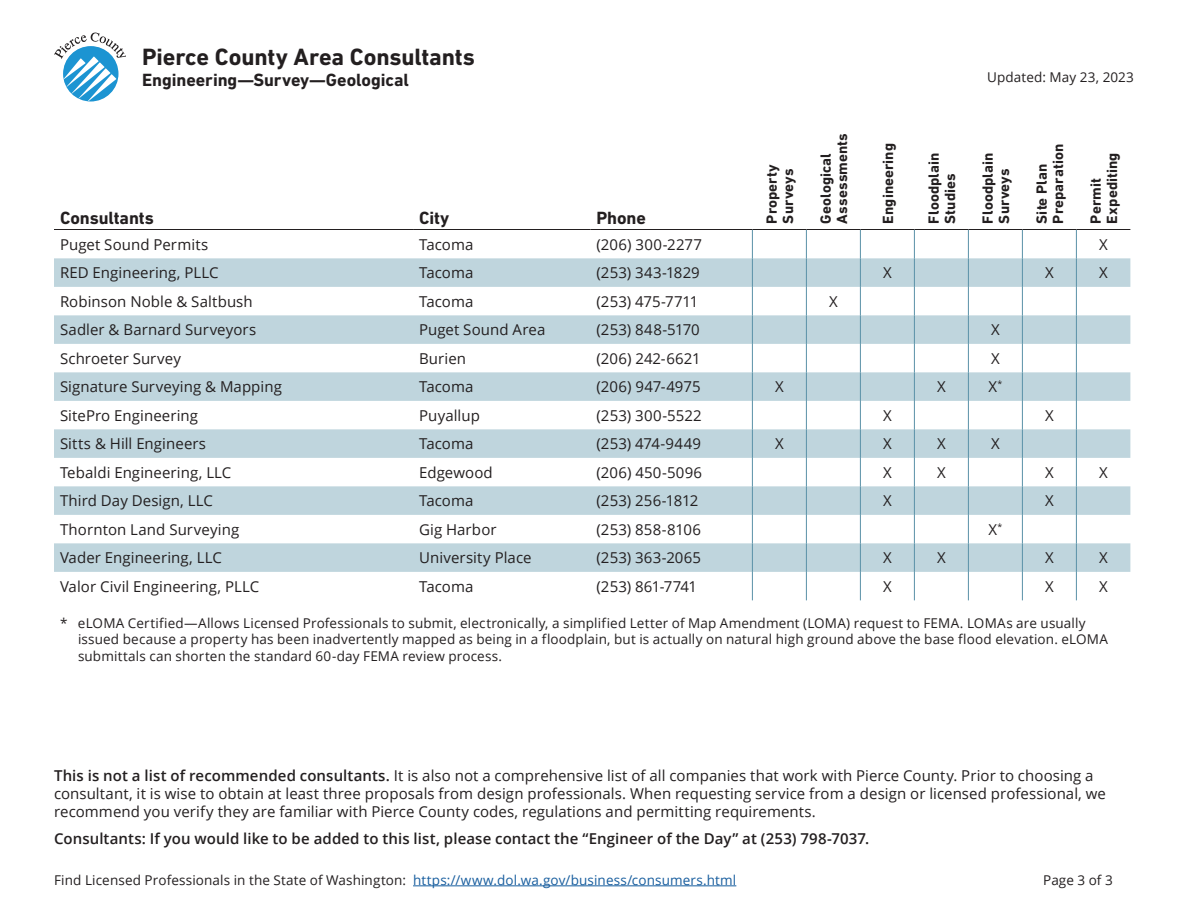
<style>
.page{position:relative;width:1188px;height:918px;background:#fff}
.page>*{position:absolute;margin:0;border:0;box-sizing:border-box;transform-origin:0 0}
.t1{font:700 24px "DIN Next LT Pro";letter-spacing:-.005em;color:#231f20}
.Subheading{font:700 18px "DIN Next LT Pro";letter-spacing:-.005em;color:#231f20}
.Consultant_List{font:15px/18px "Open Sans";letter-spacing:.005em;color:#231f20}
.t2{font:700 15px/16.5px "DIN Next LT Pro";letter-spacing:.005em;color:#231f20}
.Consultant_List-2{font:600 15px "Open Sans";letter-spacing:.005em;color:#231f20}
.Smaller_and_Footer{font:13.5px/16.2px "Open Sans";letter-spacing:.01em;color:#231f20}
.s1{font-weight:600}
.s2{color:#175d9e}
</style>
<div class="page">
<svg style="left:54px;top:32px;width:72px;height:70px"></svg>
<hr style="left:413px;top:886px;width:323px;height:1px;background:#175d9e">
<svg style="left:54px;top:258px;width:1076px;height:314px;fill:#bfd5dd"></svg>
<hr style="left:54px;top:229px;width:359px;height:1px;background:#231f20">
<hr style="left:413px;top:229px;width:177px;height:1px;background:#231f20">
<hr style="left:590px;top:229px;width:162px;height:1px;background:#231f20">
<hr style="left:752px;top:229px;width:54px;height:1px;background:#231f20">
<hr style="left:806px;top:229px;width:54px;height:1px;background:#231f20">
<hr style="left:860px;top:229px;width:54px;height:1px;background:#231f20">
<hr style="left:914px;top:229px;width:54px;height:1px;background:#231f20">
<hr style="left:968px;top:229px;width:54px;height:1px;background:#231f20">
<hr style="left:1022px;top:229px;width:54px;height:1px;background:#231f20">
<hr style="left:1076px;top:229px;width:54px;height:1px;background:#231f20">
<svg style="left:752px;top:230px;width:1px;height:370px"></svg>
<svg style="left:806px;top:230px;width:1px;height:370px"></svg>
<svg style="left:860px;top:230px;width:1px;height:370px"></svg>
<svg style="left:914px;top:230px;width:1px;height:370px"></svg>
<svg style="left:968px;top:230px;width:1px;height:370px"></svg>
<svg style="left:1022px;top:230px;width:1px;height:370px"></svg>
<svg style="left:1076px;top:230px;width:1px;height:370px"></svg>
<h1 class="t1" style="left:142px;top:43px;width:334px">Pierce County Area Consultants</h1>
<p class="Subheading" style="left:142px;top:70px;width:268px">Engineering—Survey—Geological</p>
<p class="Subheading" style="left:60px;top:207px;width:96px">Consultants</p>
<p class="Subheading" style="left:419px;top:207px;width:32px">City</p>
<p class="Subheading" style="left:596px;top:207px;width:51px">Phone</p>
<p class="t2" style="left:763px;top:224px;width:61px;rotate:-90deg">Property<br>Surveys</p>
<p class="Smaller_and_Footer" style="left:987px;top:69px;width:148px">Updated: May 23, 2023</p>
<p class="t2" style="left:817px;top:224px;width:92px;rotate:-90deg">Geological<br>Assessments</p>
<p class="t2" style="left:880px;top:224px;width:82px;rotate:-90deg">Engineering</p>
<p class="t2" style="left:925px;top:224px;width:72px;rotate:-90deg">Floodplain<br>Studies</p>
<p class="t2" style="left:979px;top:224px;width:72px;rotate:-90deg">Floodplain<br>Surveys</p>
<p class="t2" style="left:1033px;top:224px;width:81px;rotate:-90deg">Site Plan<br>Preparation</p>
<p class="t2" style="left:1087px;top:224px;width:72px;rotate:-90deg">Permit<br>Expediting</p>
<p class="Consultant_List" style="left:60px;top:235px;width:150px">Puget Sound Permits</p>
<p class="Consultant_List" style="left:419px;top:235px;width:56px">Tacoma</p>
<p class="Consultant_List" style="left:596px;top:235px;width:107px">(206) 300-2277</p>
<p class="Consultant_List" style="left:1099px;top:235px;width:10px">X</p>
<p class="Consultant_List" style="left:60px;top:264px;width:160px">RED Engineering, PLLC</p>
<p class="Consultant_List" style="left:419px;top:264px;width:56px">Tacoma</p>
<p class="Consultant_List" style="left:596px;top:264px;width:105px">(253) 343-1829</p>
<p class="Consultant_List" style="left:883px;top:264px;width:10px">X</p>
<p class="Consultant_List" style="left:1045px;top:264px;width:10px">X</p>
<p class="Consultant_List" style="left:1099px;top:264px;width:10px">X</p>
<p class="Consultant_List" style="left:60px;top:292px;width:194px">Robinson Noble &amp; Saltbush</p>
<p class="Consultant_List" style="left:419px;top:292px;width:56px">Tacoma</p>
<p class="Consultant_List" style="left:596px;top:292px;width:104px">(253) 475-7711</p>
<p class="Consultant_List" style="left:829px;top:292px;width:10px">X</p>
<p class="Consultant_List" style="left:60px;top:321px;width:198px">Sadler &amp; Barnard Surveyors</p>
<p class="Consultant_List" style="left:419px;top:321px;width:128px">Puget Sound Area</p>
<p class="Consultant_List" style="left:596px;top:321px;width:105px">(253) 848-5170</p>
<p class="Consultant_List" style="left:991px;top:321px;width:10px">X</p>
<p class="Consultant_List" style="left:60px;top:349px;width:122px">Schroeter Survey</p>
<p class="Consultant_List" style="left:419px;top:349px;width:49px">Burien</p>
<p class="Consultant_List" style="left:596px;top:349px;width:106px">(206) 242-6621</p>
<p class="Consultant_List" style="left:991px;top:349px;width:10px">X</p>
<p class="Consultant_List" style="left:60px;top:378px;width:223px">Signature Surveying &amp; Mapping</p>
<p class="Consultant_List" style="left:419px;top:378px;width:56px">Tacoma</p>
<p class="Consultant_List" style="left:596px;top:378px;width:106px">(206) 947-4975</p>
<p class="Consultant_List" style="left:775px;top:378px;width:10px">X</p>
<p class="Consultant_List" style="left:937px;top:378px;width:10px">X</p>
<p class="Consultant_List" style="left:989px;top:378px;width:15px">X<sup>*</sup></p>
<p class="Consultant_List" style="left:60px;top:406px;width:140px">SitePro Engineering</p>
<p class="Consultant_List" style="left:419px;top:406px;width:62px">Puyallup</p>
<p class="Consultant_List" style="left:596px;top:406px;width:107px">(253) 300-5522</p>
<p class="Consultant_List" style="left:883px;top:406px;width:10px">X</p>
<p class="Consultant_List" style="left:1045px;top:406px;width:10px">X</p>
<p class="Consultant_List" style="left:60px;top:435px;width:148px">Sitts &amp; Hill Engineers</p>
<p class="Consultant_List" style="left:419px;top:435px;width:56px">Tacoma</p>
<p class="Consultant_List" style="left:596px;top:435px;width:106px">(253) 474-9449</p>
<p class="Consultant_List" style="left:775px;top:435px;width:10px">X</p>
<p class="Consultant_List" style="left:883px;top:435px;width:10px">X</p>
<p class="Consultant_List" style="left:937px;top:435px;width:10px">X</p>
<p class="Consultant_List" style="left:991px;top:435px;width:10px">X</p>
<p class="Consultant_List" style="left:60px;top:463px;width:173px">Tebaldi Engineering, LLC</p>
<p class="Consultant_List" style="left:419px;top:463px;width:75px">Edgewood</p>
<p class="Consultant_List" style="left:596px;top:463px;width:107px">(206) 450-5096</p>
<p class="Consultant_List" style="left:883px;top:463px;width:10px">X</p>
<p class="Consultant_List" style="left:937px;top:463px;width:10px">X</p>
<p class="Consultant_List" style="left:1045px;top:463px;width:10px">X</p>
<p class="Consultant_List" style="left:1099px;top:463px;width:10px">X</p>
<p class="Consultant_List" style="left:60px;top:492px;width:154px">Third Day Design, LLC</p>
<p class="Consultant_List" style="left:419px;top:492px;width:56px">Tacoma</p>
<p class="Consultant_List" style="left:596px;top:492px;width:104px">(253) 256-1812</p>
<p class="Consultant_List" style="left:883px;top:492px;width:10px">X</p>
<p class="Consultant_List" style="left:1045px;top:492px;width:10px">X</p>
<p class="Consultant_List" style="left:60px;top:520px;width:181px">Thornton Land Surveying</p>
<p class="Consultant_List" style="left:419px;top:520px;width:79px">Gig Harbor</p>
<p class="Consultant_List" style="left:596px;top:520px;width:106px">(253) 858-8106</p>
<p class="Consultant_List" style="left:989px;top:520px;width:15px">X<sup>*</sup></p>
<p class="Consultant_List" style="left:60px;top:549px;width:163px">Vader Engineering, LLC</p>
<p class="Consultant_List" style="left:419px;top:549px;width:114px">University Place</p>
<p class="Consultant_List" style="left:596px;top:549px;width:106px">(253) 363-2065</p>
<p class="Consultant_List" style="left:883px;top:549px;width:10px">X</p>
<p class="Consultant_List" style="left:937px;top:549px;width:10px">X</p>
<p class="Consultant_List" style="left:1045px;top:549px;width:10px">X</p>
<p class="Consultant_List" style="left:1099px;top:549px;width:10px">X</p>
<p class="Consultant_List" style="left:60px;top:577px;width:201px">Valor Civil Engineering, PLLC</p>
<p class="Consultant_List" style="left:419px;top:577px;width:56px">Tacoma</p>
<p class="Consultant_List" style="left:596px;top:577px;width:102px">(253) 861-7741</p>
<p class="Consultant_List" style="left:883px;top:577px;width:10px">X</p>
<p class="Consultant_List" style="left:1045px;top:577px;width:10px">X</p>
<p class="Consultant_List" style="left:1099px;top:577px;width:10px">X</p>
<p class="Smaller_and_Footer" style="left:78px;top:615px;width:1031px;text-indent:-18px">* eLOMA Certified—Allows Licensed Professionals to submit, electronically, a simplified Letter of Map Amendment (LOMA) request to FEMA. LOMAs are usually issued because a property has been inadvertently mapped as being in a floodplain, but is actually on natural high ground above the base flood elevation. eLOMA submittals can shorten the standard 60-day FEMA review process.</p>
<p class="Consultant_List" style="left:54px;top:766px;width:1054px"><span class="s1">This is not a list of recommended consultants.</span> It is also not a comprehensive list of all companies that work with Pierce County. Prior to choosing a consultant, it is wise to obtain at least three proposals from design professionals. When requesting service from a design or licensed professional, we recommend you verify they are familiar with Pierce County codes, regulations and permitting requirements.</p>
<p class="Consultant_List-2" style="left:54px;top:828px;width:817px">Consultants: If you would like to be added to this list, please contact the “Engineer of the Day” at (253) 798-7037.</p>
<p class="Smaller_and_Footer" style="left:54px;top:871px;width:684px">Find Licensed Professionals in the State of Washington: <span class="s2">https://www.dol.wa.gov/business/consumers.html</span></p>
<p class="Smaller_and_Footer" style="left:1043px;top:871px;width:71px">Page 3 of 3</p>
</div>
